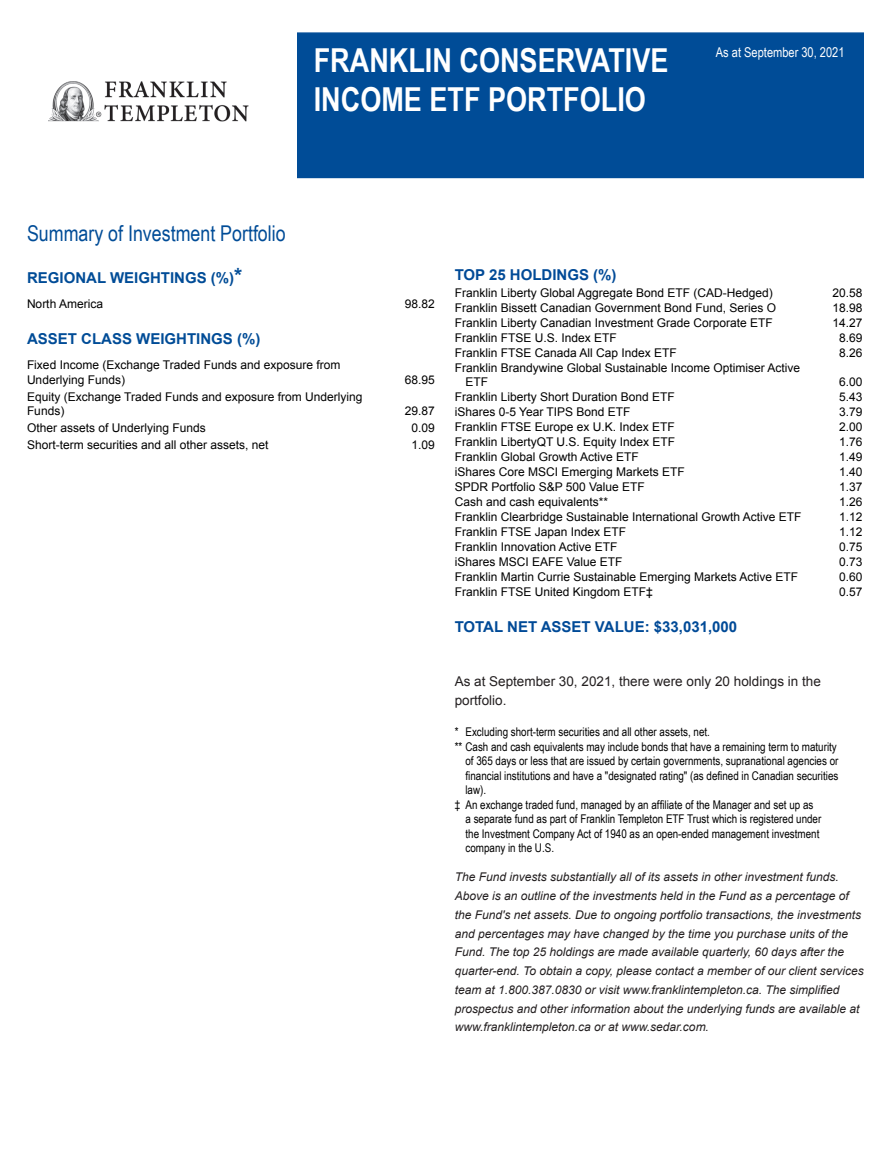
<style>
.page{position:relative;width:891px;height:1161px;background:#fff}
.page>*{position:absolute;margin:0;border:0;box-sizing:border-box;transform-origin:0 0}
.t1{font:700 33px/39.6px "Arial Narrow";color:#fff}
.t2{font:21.75px "Arial Narrow";color:#004c97}
.TableHeaderBlue{font:700 15px "Arial";color:#004c97}
.ID0E1D{font:700 15px "Arial";color:#004a97}
.ID0EEPAC{font:700 15px "Arial";color:#004a97}
.BodyText{font:13.5px/18.8px "Arial";color:#231f20}
.t3{font:13.5px "Arial Narrow";color:#fff}
.ID0ECF{font:12px/14.4px "Arial";color:#000}
.ALTSandUTF{font:italic 12px/18.8px "Arial";color:#231f20}
.ID0E34AG{font:12px/14.4px "Arial Narrow";color:#000;text-align:justify}
.ID0E6DAC{font:12px/14.4px "Arial";color:#000}
.ID0EGG{font:12px "Arial";color:#000}
.s1{font-size:21px}
</style>
<div class="page">
<div style="left:297px;top:32px;width:567px;height:146px;background:#004c97;border:2px solid #004c97"></div>
<img style="left:48px;top:81px;width:201px;height:41px">
<h1 class="t1" style="left:314px;top:39px;width:356px">FRANKLIN CONSERVATIVE<br>INCOME ETF PORTFOLIO</h1>
<p class="t3" style="left:716px;top:43px;width:130px">As at September 30, 2021</p>
<h2 class="t2" style="left:27px;top:217px;width:260px">Summary of Investment Portfolio</h2>
<p class="TableHeaderBlue" style="left:27px;top:268px;width:217px">REGIONAL WEIGHTINGS (%)<span class="s1">*</span></p>
<p class="ID0ECF" style="left:27px;top:297px;width:78px">North America</p>
<p class="ID0EGG" style="left:405px;top:296px;width:32px">98.82</p>
<p class="TableHeaderBlue" style="left:27px;top:329px;width:235px">ASSET CLASS WEIGHTINGS (%)</p>
<p class="ID0E6DAC" style="left:27px;top:358px;width:315px">Fixed Income (Exchange Traded Funds and exposure from<br>Underlying Funds)</p>
<p class="ID0EGG" style="left:405px;top:372px;width:32px">68.95</p>
<p class="ID0E6DAC" style="left:27px;top:389px;width:337px">Equity (Exchange Traded Funds and exposure from Underlying<br>Funds)</p>
<p class="ID0EGG" style="left:405px;top:403px;width:32px">29.87</p>
<p class="ID0E6DAC" style="left:27px;top:421px;width:180px">Other assets of Underlying Funds</p>
<p class="ID0EGG" style="left:411px;top:420px;width:25px">0.09</p>
<p class="ID0E6DAC" style="left:27px;top:438px;width:243px">Short-term securities and all other assets, net</p>
<p class="ID0EGG" style="left:411px;top:437px;width:25px">1.09</p>
<p class="ID0EEPAC" style="left:455px;top:264px;width:163px">TOP 25 HOLDINGS (%)</p>
<p class="ID0ECF" style="left:455px;top:286px;width:320px">Franklin Liberty Global Aggregate Bond ETF (CAD-Hedged)</p>
<p class="ID0EGG" style="left:832px;top:285px;width:32px">20.58</p>
<p class="ID0ECF" style="left:455px;top:301px;width:323px">Franklin Bissett Canadian Government Bond Fund, Series O</p>
<p class="ID0EGG" style="left:832px;top:300px;width:32px">18.98</p>
<p class="ID0ECF" style="left:455px;top:316px;width:320px">Franklin Liberty Canadian Investment Grade Corporate ETF</p>
<p class="ID0EGG" style="left:832px;top:315px;width:32px">14.27</p>
<p class="ID0ECF" style="left:455px;top:331px;width:164px">Franklin FTSE U.S. Index ETF</p>
<p class="ID0EGG" style="left:839px;top:330px;width:25px">8.69</p>
<p class="ID0ECF" style="left:455px;top:346px;width:224px">Franklin FTSE Canada All Cap Index ETF</p>
<p class="ID0EGG" style="left:839px;top:345px;width:25px">8.26</p>
<p class="ID0ECF" style="left:465px;top:360px;width:336px;text-indent:-11px">Franklin Brandywine Global Sustainable Income Optimiser Active<br>ETF</p>
<p class="ID0EGG" style="left:839px;top:374px;width:25px">6.00</p>
<p class="ID0ECF" style="left:455px;top:390px;width:222px">Franklin Liberty Short Duration Bond ETF</p>
<p class="ID0EGG" style="left:839px;top:389px;width:25px">5.43</p>
<p class="ID0ECF" style="left:455px;top:405px;width:177px">iShares 0-5 Year TIPS Bond ETF</p>
<p class="ID0EGG" style="left:839px;top:404px;width:25px">3.79</p>
<p class="ID0ECF" style="left:455px;top:420px;width:222px">Franklin FTSE Europe ex U.K. Index ETF</p>
<p class="ID0EGG" style="left:839px;top:419px;width:25px">2.00</p>
<p class="ID0ECF" style="left:455px;top:435px;width:222px">Franklin LibertyQT U.S. Equity Index ETF</p>
<p class="ID0EGG" style="left:839px;top:434px;width:25px">1.76</p>
<p class="ID0ECF" style="left:455px;top:450px;width:186px">Franklin Global Growth Active ETF</p>
<p class="ID0EGG" style="left:839px;top:449px;width:25px">1.49</p>
<p class="ID0ECF" style="left:455px;top:465px;width:232px">iShares Core MSCI Emerging Markets ETF</p>
<p class="ID0EGG" style="left:839px;top:464px;width:25px">1.40</p>
<p class="ID0ECF" style="left:455px;top:480px;width:192px">SPDR Portfolio S&amp;P 500 Value ETF</p>
<p class="ID0EGG" style="left:839px;top:479px;width:25px">1.37</p>
<p class="ID0ECF" style="left:455px;top:495px;width:155px">Cash and cash equivalents**</p>
<p class="ID0EGG" style="left:839px;top:494px;width:25px">1.26</p>
<p class="ID0ECF" style="left:455px;top:510px;width:348px">Franklin Clearbridge Sustainable International Growth Active ETF</p>
<p class="ID0EGG" style="left:839px;top:509px;width:25px">1.12</p>
<p class="ID0ECF" style="left:455px;top:525px;width:173px">Franklin FTSE Japan Index ETF</p>
<p class="ID0EGG" style="left:839px;top:524px;width:25px">1.12</p>
<p class="ID0ECF" style="left:455px;top:539px;width:164px">Franklin Innovation Active ETF</p>
<p class="ID0EGG" style="left:839px;top:539px;width:25px">0.75</p>
<p class="ID0ECF" style="left:455px;top:554px;width:169px">iShares MSCI EAFE Value ETF</p>
<p class="ID0EGG" style="left:839px;top:554px;width:25px">0.73</p>
<p class="ID0ECF" style="left:455px;top:569px;width:345px">Franklin Martin Currie Sustainable Emerging Markets Active ETF</p>
<p class="ID0EGG" style="left:839px;top:569px;width:25px">0.60</p>
<p class="ID0ECF" style="left:455px;top:584px;width:200px">Franklin FTSE United Kingdom ETF‡</p>
<p class="ID0EGG" style="left:839px;top:584px;width:25px">0.57</p>
<p class="ID0E1D" style="left:455px;top:617px;width:284px">TOTAL NET ASSET VALUE: $33,031,000</p>
<p class="BodyText" style="left:455px;top:672px;width:368px">As at September 30, 2021, there were only 20 holdings in the portfolio.</p>
<p class="ID0E34AG" style="left:455px;top:724px;width:5px">*</p>
<p class="ID0E34AG" style="left:465px;top:724px;width:246px">Excluding short-term securities and all other assets, net.</p>
<p class="ID0E34AG" style="left:455px;top:739px;width:384px">** Cash and cash equivalents may include bonds that have a remaining term to maturity</p>
<p class="ID0E34AG" style="left:465px;top:753px;width:375px">of 365 days or less that are issued by certain governments, supranational agencies or financial institutions and have a "designated rating" (as defined in Canadian securities law).</p>
<p class="ID0E34AG" style="left:455px;top:797px;width:360px">‡ An exchange traded fund, managed by an affiliate of the Manager and set up as</p>
<p class="ID0E34AG" style="left:465px;top:811px;width:357px;text-align:left">a separate fund as part of Franklin Templeton ETF Trust which is registered under the Investment Company Act of 1940 as an open-ended management investment company in the U.S.</p>
<p class="ALTSandUTF" style="left:455px;top:868px;width:411px">The Fund invests substantially all of its assets in other investment funds.<br>Above is an outline of the investments held in the Fund as a percentage of the Fund's net assets. Due to ongoing portfolio transactions, the investments and percentages may have changed by the time you purchase units of the Fund. The top 25 holdings are made available quarterly, 60 days after the quarter-end. To obtain a copy, please contact a member of our client services team at 1.800.387.0830 or visit www.franklintempleton.ca. The simplified prospectus and other information about the underlying funds are available at www.franklintempleton.ca or at www.sedar.com.</p>
</div>
